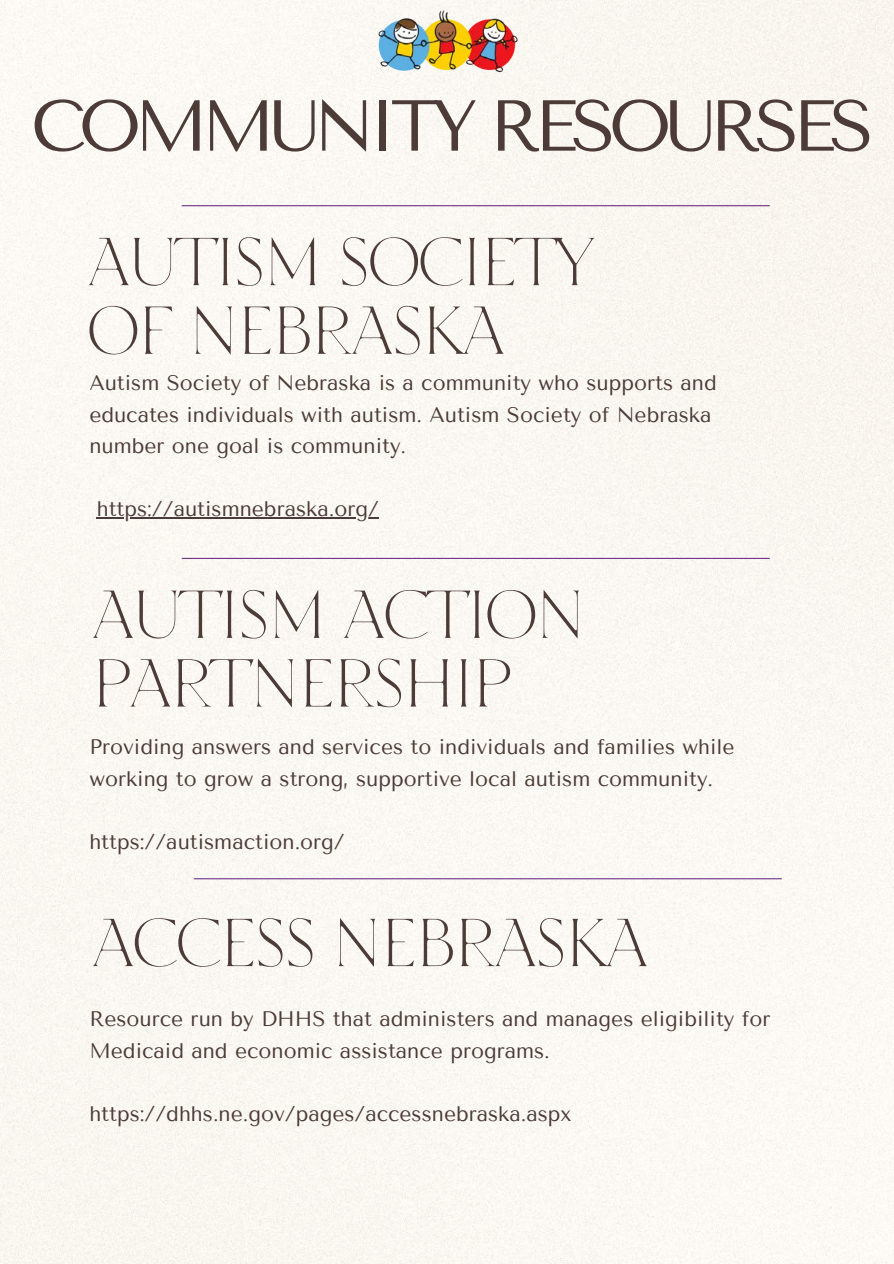
<style>
.page{position:relative;width:894px;height:1264px;background:#fff}
.page>*{position:absolute;margin:0;border:0;box-sizing:border-box;transform-origin:0 0}
.t1{font:72px "Tenor Sans";letter-spacing:-.095em;color:#4c3b36}
.t2{font:67.5px/68.7px "TT Ricordi Nobili";letter-spacing:-.09em;color:#4c3b36}
.t3{font:21px/31.5px "Tenor Sans";color:#4c3b36}
</style>
<div class="page">
<div style="left:0;top:0;width:893px;height:1263px;background:#faf8f3"></div>
<hr style="left:97px;top:517px;width:282px;height:1px;background:#4c3b36">
<hr style="left:182px;top:205px;width:587px;height:1px;background:#71328a">
<hr style="left:182px;top:558px;width:587px;height:1px;background:#71328a">
<hr style="left:194px;top:878px;width:587px;height:1px;background:#71328a">
<img style="left:360px;top:11px;width:172px;height:65px">
<p class="t1" style="left:31px;top:84px;width:844px">COMMUNITY RESOURSES</p>
<p class="t2" style="left:85px;top:227px;width:512px">AUTISM SOCIETY<br>OF NEBRASKA</p>
<h2 class="t3" style="left:89px;top:367px;width:628px">Autism Society of Nebraska is a community who supports and educates individuals with autism. Autism Society of Nebraska number one goal is community.</h2>
<p class="t3" style="left:97px;top:493px;width:283px">https://autismnebraska.org/</p>
<p class="t2" style="left:89px;top:580px;width:500px">AUTISM ACTION<br>PARTNERSHIP</p>
<p class="t3" style="left:89px;top:731px;width:646px">Providing answers and services to individuals and families while working to grow a strong, supportive local autism community.</p>
<h1 class="t3" style="left:89px;top:825px;width:257px">https://autismaction.org/</h1>
<p class="t2" style="left:89px;top:908px;width:562px">ACCESS NEBRASKA</p>
<p class="t3" style="left:89px;top:1003px;width:682px">Resource run by DHHS that administers and manages eligibility for<br>Medicaid and economic assistance programs.</p>
<p class="t3" style="left:89px;top:1097px;width:483px">https://dhhs.ne.gov/pages/accessnebraska.aspx</p>
</div>
